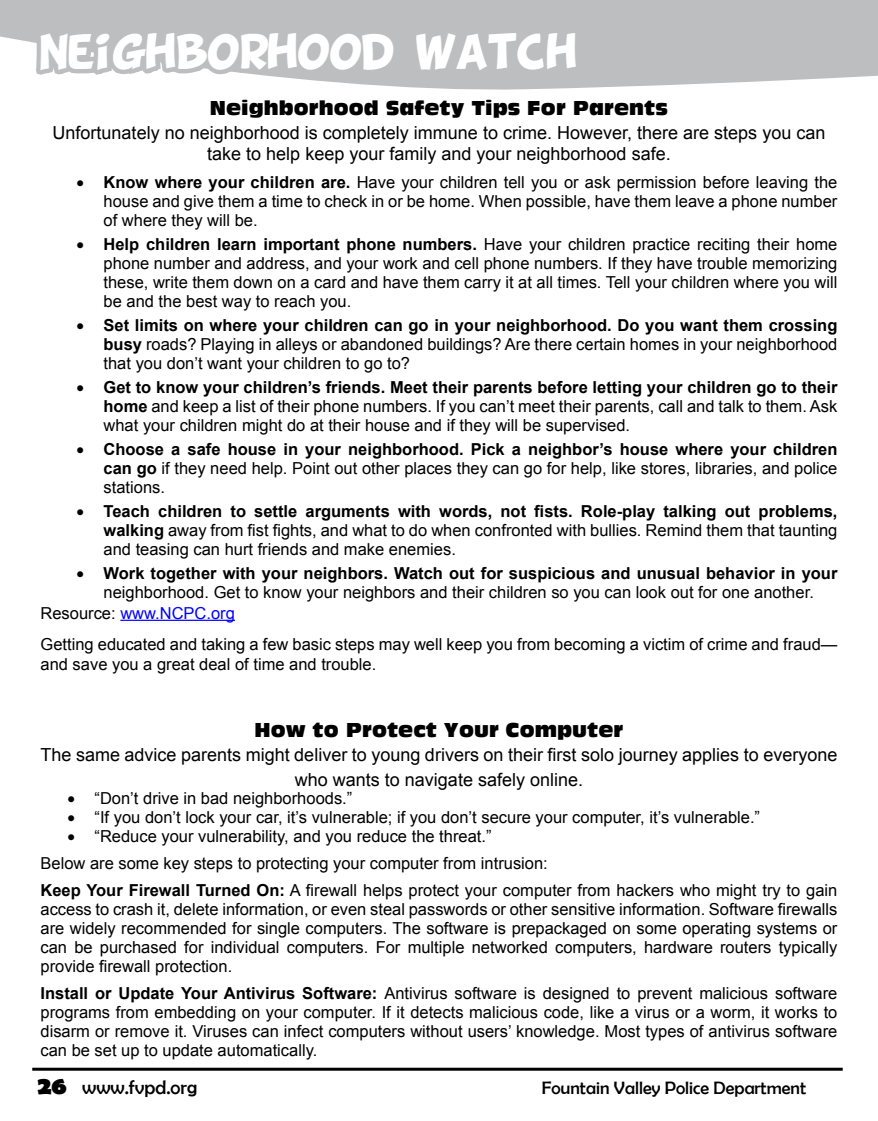
<style>
.page{position:relative;width:878px;height:1121px;background:#fff}
.page>*{position:absolute;margin:0;border:0;box-sizing:border-box;transform-origin:0 0}
.t1{font:39px "BD Cartoon Shout";color:#fff}
.t2{font:19.5px "Antique Olive Compact";color:#000}
.t3{font:19.5px "Berlin Sans FB";color:#000}
.t4{font:18px/20.7px "Arial";color:#000;text-align:center}
.t5{font:18px "Berlin Sans FB";color:#000}
.t6{font:16.5px/18.9px "Arial";color:#000;text-align:justify}
.s1{font-weight:700}
.s2{color:#00f}
.s3{font-weight:700;font-size:25.5px}
</style>
<div class="page">
<hr style="left:32px;top:1067px;width:810px;height:3px;background:#000">
<svg style="left:0;top:33px;width:878px;height:55px"></svg>
<div style="left:0;top:0;width:878px;height:33px;background:#bcbec0"></div>
<svg style="left:32px;top:33px;width:553px;height:588px"></svg>
<h1 class="t1" style="left:40px;top:32px;width:538px">NEIGHBORHOOD WATCH</h1>
<p class="t2" style="left:210px;top:96px;width:459px">NEIGHBORHOOD SAFETY TIPS FOR PARENTS</p>
<p class="t4" style="left:53px;top:123px;width:774px">Unfortunately no neighborhood is completely immune to crime. However, there are steps you can take to help keep your family and your neighborhood safe.</p>
<p class="t6" style="left:103px;top:173px;width:735px;text-indent:-27px">• <span class="s1">Know where your children are.</span> Have your children tell you or ask permission before leaving the house and give them a time to check in or be home. When possible, have them leave a phone number of where they will be.</p>
<p class="t6" style="left:103px;top:235px;width:735px;text-indent:-27px">• <span class="s1">Help children learn important phone numbers.</span> Have your children practice reciting their home phone number and address, and your work and cell phone numbers. If they have trouble memorizing these, write them down on a card and have them carry it at all times. Tell your children where you will be and the best way to reach you.</p>
<p class="t6" style="left:103px;top:316px;width:735px;text-indent:-27px">• <span class="s1">Set limits on where your children can go in your neighborhood. Do you want them crossing busy</span> roads? Playing in alleys or abandoned buildings? Are there certain homes in your neighborhood that you don’t want your children to go to?</p>
<p class="t6" style="left:103px;top:378px;width:735px;text-indent:-27px">• <span class="s1">Get to know your children’s friends. Meet their parents before letting your children go to their home</span> and keep a list of their phone numbers. If you can’t meet their parents, call and talk to them. Ask what your children might do at their house and if they will be supervised.</p>
<p class="t6" style="left:103px;top:440px;width:735px;text-indent:-27px">• <span class="s1">Choose a safe house in your neighborhood. Pick a neighbor’s house where your children can go</span> if they need help. Point out other places they can go for help, like stores, libraries, and police stations.</p>
<p class="t6" style="left:103px;top:502px;width:735px;text-indent:-27px">• <span class="s1">Teach children to settle arguments with words, not fists. Role-play talking out problems, walking</span> away from fist fights, and what to do when confronted with bullies. Remind them that taunting and teasing can hurt friends and make enemies.</p>
<p class="t6" style="left:77px;top:564px;width:762px;text-align:center">• <span class="s1">Work together with your neighbors. Watch out for suspicious and unusual behavior in your </span>neighborhood. Get to know your neighbors and their children so you can look out for one another.</p>
<p class="t6" style="left:40px;top:597px;width:798px;line-height:31.8px">Resource: <span class="s2">www.NCPC.org<br></span>Getting educated and taking a few basic steps may well keep you from becoming a victim of crime and fraud—</p>
<p class="t6" style="left:40px;top:655px;width:337px">and save you a great deal of time and trouble.</p>
<p class="t2" style="left:254px;top:718px;width:370px">HOW TO PROTECT YOUR COMPUTER</p>
<p class="t4" style="left:40px;top:743px;width:798px;line-height:24px">The same advice parents might deliver to young drivers on their first solo journey applies to everyone who wants to navigate safely online.</p>
<p class="t6" style="left:68px;top:789px;width:286px">• “Don’t drive in bad neighborhoods.”</p>
<p class="t6" style="left:68px;top:808px;width:694px">• “If you don’t lock your car, it’s vulnerable; if you don’t secure your computer, it’s vulnerable.”</p>
<p class="t6" style="left:40px;top:823px;width:798px;line-height:27px;text-align:left;text-indent:27px">• “Reduce your vulnerability, and you reduce the threat.”<br>Below are some key steps to protecting your computer from intrusion:<br><span class="s1">Keep Your Firewall Turned On:</span> A firewall helps protect your computer from hackers who might try to gain</p>
<p class="t6" style="left:40px;top:900px;width:798px">access to crash it, delete information, or even steal passwords or other sensitive information. Software firewalls are widely recommended for single computers. The software is prepackaged on some operating systems or can be purchased for individual computers. For multiple networked computers, hardware routers typically provide firewall protection.</p>
<p class="t6" style="left:40px;top:984px;width:798px"><span class="s1">Install or Update Your Antivirus Software:</span> Antivirus software is designed to prevent malicious software programs from embedding on your computer. If it detects malicious code, like a virus or a worm, it works to disarm or remove it. Viruses can infect computers without users’ knowledge. Most types of antivirus software can be set up to update automatically.</p>
<p class="t3" style="left:38px;top:1076px;width:161px"><span class="s3">26</span> www.fvpd.org</p>
<p class="t5" style="left:541px;top:1077px;width:266px">Fountain Valley Police Department</p>
</div>
